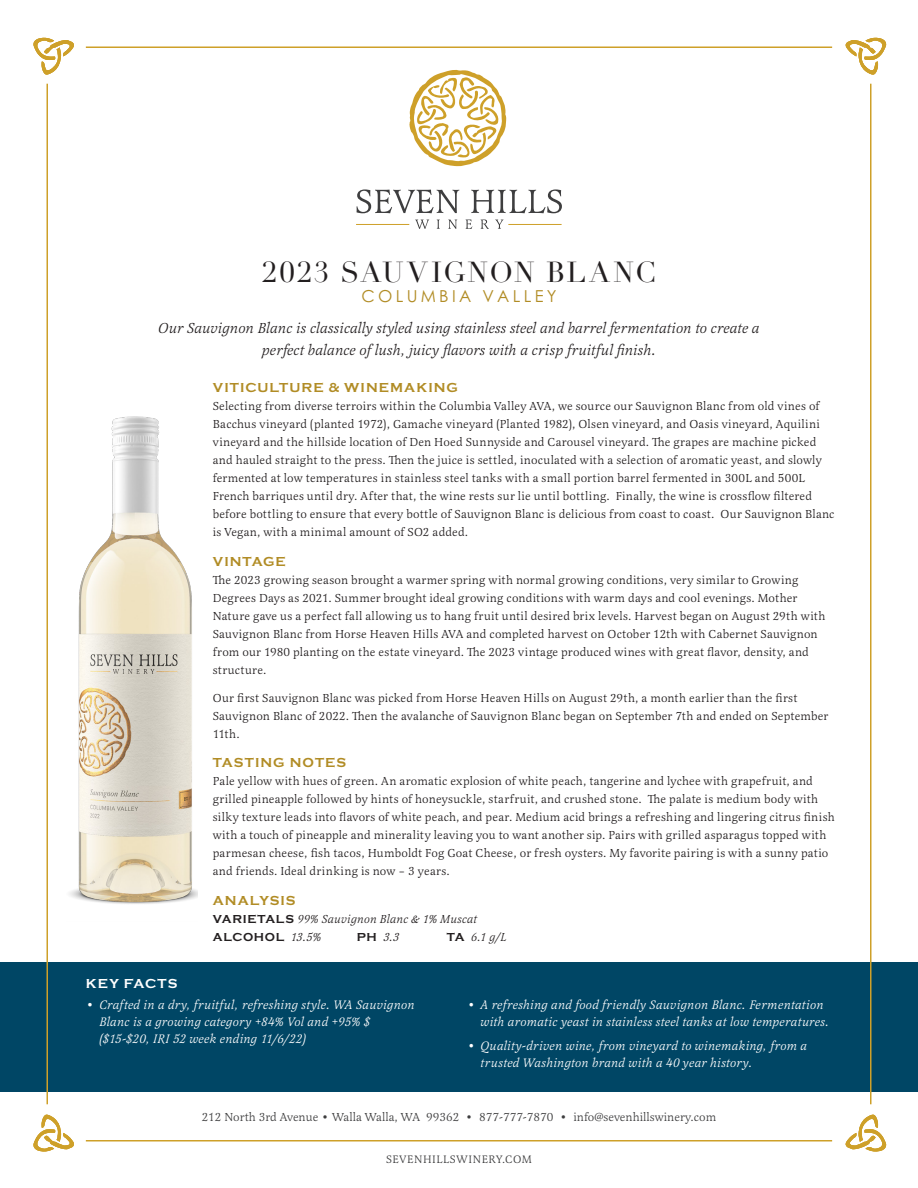
<style>
.page{position:relative;width:918px;height:1188px;background:#fff}
.page>*{position:absolute;margin:0;border:0;box-sizing:border-box;transform-origin:0 0}
.Vintage_Wine_name{font:28.5px "Didot LT Pro";letter-spacing:.065em;color:#231f20}
.AVA{font:16.5px "Century Gothic Pro";letter-spacing:.2em;color:#b18c25}
.Intro_blurb{font:italic 15px/22.5px "Latienne Pro";letter-spacing:.005em;color:#231f20;text-align:center}
.Headers{font:700 13.5px "Copperplate";letter-spacing:.075em;color:#b18c25}
.Key_Facts-_header{font:700 13.5px "Copperplate";letter-spacing:.08em;color:#fff}
.t1{font:italic 12.75px/17.2px "Latienne Pro";letter-spacing:.02em;color:#fff}
.Body_copy{font:12px/18px "Latienne Pro";letter-spacing:.02em;color:#231f20}
.t2{font:12px "Latienne Pro";color:#3e3e3f}
.Analysis-body{font:italic 12px "Latienne Pro";letter-spacing:.02em;color:#231f20}
.Analysis-body-2{font:700 12px "Copperplate";letter-spacing:.055em;color:#231f20}
.t3{font:11.25px "Latienne Pro";letter-spacing:.045em;color:#3e3e3f}
.s1{font-family:"Copperplate";font-weight:700;font-style:normal}
.s2{font-family:"Latienne Pro";font-weight:400;font-style:italic}
</style>
<div class="page">
<div style="left:0;top:962px;width:918px;height:130px;background:#004665"></div>
<svg style="left:357px;top:189px;width:102px;height:24px"></svg>
<svg style="left:471px;top:189px;width:91px;height:24px"></svg>
<svg style="left:415px;top:220px;width:14px;height:9px"></svg>
<svg style="left:437px;top:220px;width:3px;height:9px"></svg>
<svg style="left:448px;top:220px;width:9px;height:9px"></svg>
<svg style="left:466px;top:219px;width:6px;height:10px"></svg>
<svg style="left:481px;top:220px;width:8px;height:9px"></svg>
<svg style="left:496px;top:220px;width:7px;height:9px"></svg>
<hr style="left:508px;top:224px;width:54px;height:1px;background:#cea029">
<hr style="left:356px;top:224px;width:53px;height:1px;background:#cea029">
<svg style="left:409px;top:70px;width:97px;height:96px"></svg>
<svg style="left:33px;top:37px;width:41px;height:38px"></svg>
<svg style="left:845px;top:37px;width:42px;height:38px"></svg>
<svg style="left:33px;top:1114px;width:41px;height:38px"></svg>
<svg style="left:845px;top:1114px;width:42px;height:38px"></svg>
<hr style="left:86px;top:46px;width:746px;height:2px;background:#cea029">
<hr style="left:86px;top:1140px;width:746px;height:2px;background:#cea029">
<hr style="left:46px;top:84px;width:2px;height:1020px;background:#cea029">
<hr style="left:870px;top:84px;width:2px;height:1020px;background:#cea029">
<img style="left:69px;top:416px;width:129px;height:488px">
<p class="Vintage_Wine_name" style="left:262px;top:255px;width:395px">2023 SAUVIGNON BLANC</p>
<p class="AVA" style="left:361px;top:286px;width:197px">COLUMBIA VALLEY</p>
<p class="Intro_blurb" style="left:158px;top:317px;width:603px">Our Sauvignon Blanc is classically styled using stainless steel and barrel fermentation to create a perfect balance of lush, juicy flavors with a crisp fruitful finish.</p>
<p class="Headers" style="left:213px;top:380px;width:247px">VITICULTURE &amp; WINEMAKING</p>
<p class="Body_copy" style="left:213px;top:397px;width:623px">Selecting from diverse terroirs within the Columbia Valley AVA, we source our Sauvignon Blanc from old vines of Bacchus vineyard (planted 1972), Gamache vineyard (Planted 1982), Olsen vineyard, and Oasis vineyard, Aquilini vineyard and the hillside location of Den Hoed Sunnyside and Carousel vineyard. The grapes are machine picked and hauled straight to the press. Then the juice is settled, inoculated with a selection of aromatic yeast, and slowly fermented at low temperatures in stainless steel tanks with a small portion barrel fermented in 300L and 500L French barriques until dry. After that, the wine rests sur lie until bottling. Finally, the wine is crossflow filtered before bottling to ensure that every bottle of Sauvignon Blanc is delicious from coast to coast. Our Sauvignon Blanc is Vegan, with a minimal amount of SO2 added.</p>
<p class="Headers" style="left:213px;top:554px;width:75px">VINTAGE</p>
<p class="Body_copy" style="left:213px;top:571px;width:614px">The 2023 growing season brought a warmer spring with normal growing conditions, very similar to Growing Degrees Days as 2021. Summer brought ideal growing conditions with warm days and cool evenings. Mother Nature gave us a perfect fall allowing us to hang fruit until desired brix levels. Harvest began on August 29th with Sauvignon Blanc from Horse Heaven Hills AVA and completed harvest on October 12th with Cabernet Sauvignon from our 1980 planting on the estate vineyard. The 2023 vintage produced wines with great flavor, density, and structure.</p>
<p class="Body_copy" style="left:213px;top:689px;width:617px">Our first Sauvignon Blanc was picked from Horse Heaven Hills on August 29th, a month earlier than the first<br>Sauvignon Blanc of 2022. Then the avalanche of Sauvignon Blanc began on September 7th and ended on September<br>11th.</p>
<p class="Headers" style="left:213px;top:755px;width:135px">TASTING NOTES</p>
<p class="Body_copy" style="left:213px;top:773px;width:624px">Pale yellow with hues of green. An aromatic explosion of white peach, tangerine and lychee with grapefruit, and grilled pineapple followed by hints of honeysuckle, starfruit, and crushed stone. The palate is medium body with silky texture leads into flavors of white peach, and pear. Medium acid brings a refreshing and lingering citrus finish with a touch of pineapple and minerality leaving you to want another sip. Pairs with grilled asparagus topped with parmesan cheese, fish tacos, Humboldt Fog Goat Cheese, or fresh oysters. My favorite pairing is with a sunny patio and friends. Ideal drinking is now – 3 years.</p>
<p class="Headers" style="left:213px;top:893px;width:84px">ANALYSIS</p>
<p class="Analysis-body" style="left:213px;top:912px;width:266px"><span class="s1">VARIETALS</span> 99% Sauvignon Blanc &amp; 1% Muscat</p>
<p class="Analysis-body-2" style="left:213px;top:930px;width:110px">ALCOHOL <span class="s2">13.5%</span></p>
<p class="Analysis-body" style="left:357px;top:930px;width:44px"><span class="s1">PH</span> 3.3</p>
<p class="Analysis-body" style="left:447px;top:930px;width:61px"><span class="s1">TA</span> 6.1 g/L</p>
<p class="Key_Facts-_header" style="left:86px;top:976px;width:93px">KEY FACTS</p>
<p class="t1" style="left:99px;top:996px;width:317px;text-indent:-13px">• Crafted in a dry, fruitful, refreshing style. WA Sauvignon<br>Blanc is a growing category +84% Vol and +95% $ ($15-$20, IRI 52 week ending 11/6/22)</p>
<p class="t1" style="left:481px;top:996px;width:350px;text-indent:-14px">• A refreshing and food friendly Sauvignon Blanc. Fermentation with aromatic yeast in stainless steel tanks at low temperatures.</p>
<p class="t1" style="left:481px;top:1038px;width:328px;text-indent:-14px">• Quality-driven wine, from vineyard to winemaking, from a trusted Washington brand with a 40 year history.</p>
<p class="t2" style="left:202px;top:1110px;width:516px">212 North 3rd Avenue • Walla Walla, WA 99362 • 877-777-7870 • info@sevenhillswinery.com</p>
<p class="t3" style="left:386px;top:1153px;width:147px">SEVENHILLSWINERY.COM</p>
</div>
